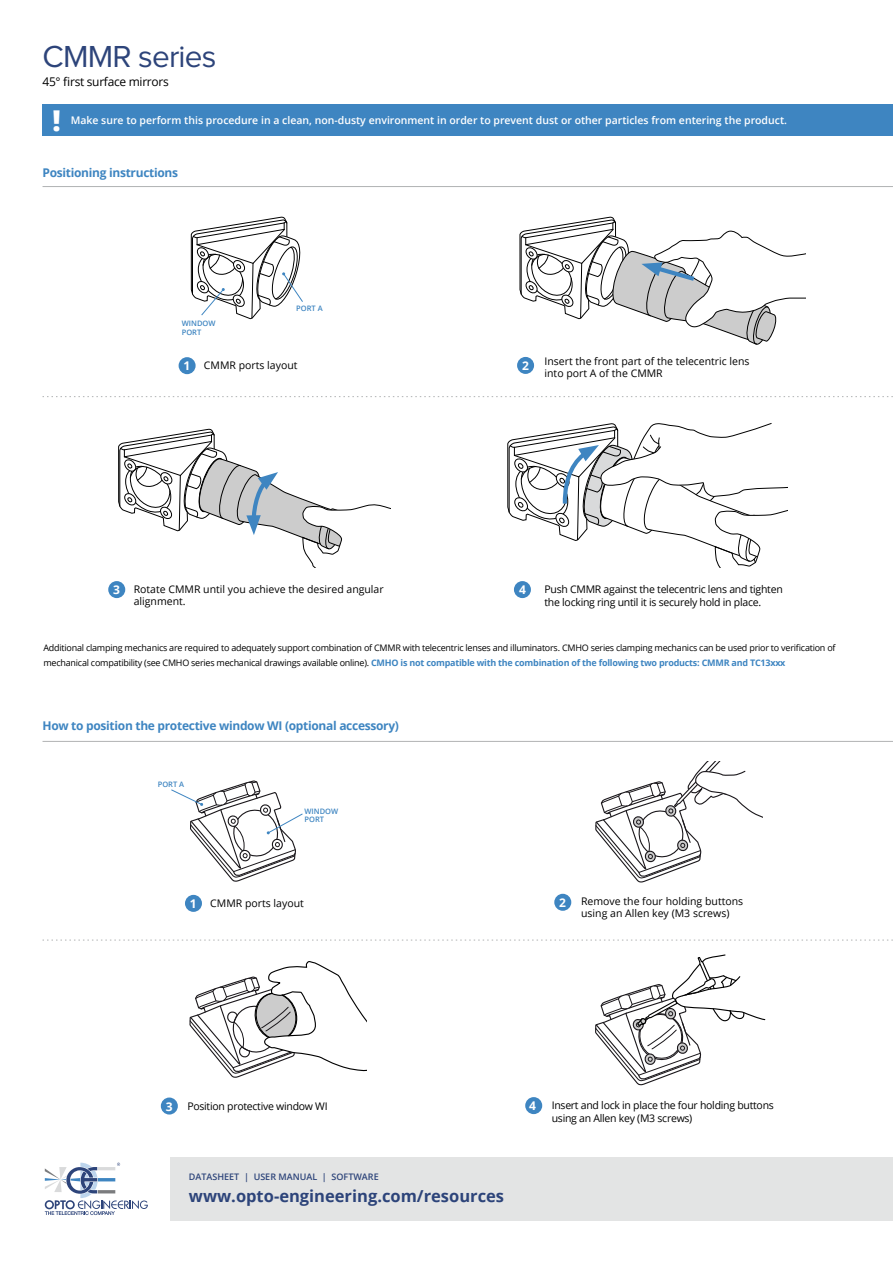
<style>
.page{position:relative;width:893px;height:1263px;background:#fff}
.page>*{position:absolute;margin:0;border:0;box-sizing:border-box;transform-origin:0 0}
.t1{font:31.5px "Proxima Nova";letter-spacing:-.025em;color:#2d447a}
.t2{font:800 28.65px "Open Sans";color:#fff}
.t3{font:700 16.5px "Open Sans";color:#2d447a}
.t4{font:700 12px "Open Sans";letter-spacing:-.025em;color:#3e85c1}
.t5{font:12px "Open Sans";letter-spacing:-.025em;color:#000}
.t6{font:700 12px "Open Sans";color:#fff}
.t7{font:10.5px/12px "Open Sans";color:#000}
.t8{font:10.5px/12.6px "Open Sans";letter-spacing:-.025em;color:#000}
.t9{font:600 10.5px "Open Sans";color:#fff}
.t10{font:9px/15px "Open Sans";letter-spacing:-.025em;color:#000}
.t11{font:600 9px "Open Sans";color:#2d447a}
.t12{font:600 7.5px/8.7px "Open Sans";color:#3e85c1}
.s1{font-weight:700;color:#3e85c1}
.s2{font-weight:700;font-size:12px;color:#fff}
</style>
<div class="page">
<div style="left:170px;top:1157px;width:723px;height:63px;background:#e3e4e4"></div>
<svg style="left:44px;top:1162px;width:104px;height:53px"></svg>
<div style="left:108px;top:581px;width:17px;height:17px;background:#3e85c1;border-radius:50%"></div>
<div style="left:517px;top:357px;width:17px;height:17px;background:#3e85c1;border-radius:50%"></div>
<div style="left:514px;top:581px;width:17px;height:17px;background:#3e85c1;border-radius:50%"></div>
<svg style="left:43px;top:396px;width:850px;height:1px"></svg>
<svg style="left:43px;top:940px;width:850px;height:1px"></svg>
<div style="left:179px;top:357px;width:17px;height:17px;background:#3e85c1;border-radius:50%"></div>
<div style="left:185px;top:895px;width:17px;height:17px;background:#3e85c1;border-radius:50%"></div>
<svg style="left:519px;top:216px;width:286px;height:129px"></svg>
<svg style="left:118px;top:428px;width:272px;height:140px"></svg>
<svg style="left:507px;top:423px;width:281px;height:145px"></svg>
<div style="left:43px;top:104px;width:850px;height:32px;background:#3e85c1"></div>
<hr style="left:43px;top:741px;width:850px;height:1px;background:#b1b3b4">
<hr style="left:43px;top:186px;width:850px;height:1px;background:#b1b3b4">
<svg style="left:189px;top:961px;width:177px;height:117px"></svg>
<svg style="left:595px;top:954px;width:171px;height:132px"></svg>
<svg style="left:595px;top:762px;width:167px;height:121px"></svg>
<div style="left:525px;top:1097px;width:17px;height:17px;background:#3e85c1;border-radius:50%"></div>
<div style="left:554px;top:894px;width:17px;height:17px;background:#3e85c1;border-radius:50%"></div>
<div style="left:161px;top:1097px;width:17px;height:17px;background:#3e85c1;border-radius:50%"></div>
<svg style="left:191px;top:216px;width:112px;height:104px"></svg>
<svg style="left:171px;top:780px;width:132px;height:102px"></svg>
<h1 class="t1" style="left:43px;top:43px;width:175px">CMMR series</h1>
<h3 class="t5" style="left:43px;top:74px;width:128px">45° first surface mirrors</h3>
<h2 class="t2" style="left:53px;top:99px;width:10px">!</h2>
<p class="t9" style="left:71px;top:113px;width:718px">Make sure to perform this procedure in a clean, non-dusty environment in order to prevent dust or other particles from entering the product.</p>
<h3 class="t4" style="left:43px;top:164px;width:137px">Positioning instructions</h3>
<p class="t12" style="left:182px;top:319px;width:35px">WINDOW<br>PORT</p>
<p class="t12" style="left:296px;top:304px;width:28px">PORT A</p>
<h3 class="t6" style="left:183px;top:357px;width:8px">1</h3>
<p class="t7" style="left:204px;top:359px;width:95px">CMMR ports layout</p>
<h3 class="t6" style="left:522px;top:357px;width:8px">2</h3>
<p class="t7" style="left:545px;top:355px;width:207px">Insert the front part of the telecentric lens into port A of the CMMR</p>
<h3 class="t6" style="left:113px;top:581px;width:8px">3</h3>
<h3 class="t6" style="left:519px;top:581px;width:8px">4</h3>
<p class="t7" style="left:134px;top:583px;width:252px">Rotate CMMR until you achieve the desired angular alignment.</p>
<p class="t8" style="left:544px;top:583px;width:240px">Push CMMR against the telecentric lens and tighten the locking ring until it is securely hold in place.</p>
<p class="t10" style="left:44px;top:640px;width:794px">Additional clamping mechanics are required to adequately support combination of CMMR with telecentric lenses and illuminators. CMHO series clamping mechanics can be used prior to verification of mechanical compatibility (see CMHO series mechanical drawings available online). <span class="s1">CMHO is not compatible with the combination of the following two products: CMMR and TC13xxx</span></p>
<h3 class="t4" style="left:43px;top:717px;width:358px">How to position the protective window WI (optional accessory)</h3>
<p class="t12" style="left:158px;top:779px;width:28px">PORT A</p>
<p class="t12" style="left:305px;top:806px;width:35px">WINDOW<br>PORT</p>
<h3 class="t6" style="left:190px;top:895px;width:8px">1</h3>
<p class="t7" style="left:210px;top:896px;width:95px">CMMR ports layout</p>
<h3 class="t6" style="left:559px;top:894px;width:8px">2</h3>
<p class="t7" style="left:581px;top:895px;width:164px">Remove the four holding buttons using an Allen key (M3 screws)</p>
<p class="t8" style="left:166px;top:1099px;width:164px"><span class="s2">3</span> Position protective window WI</p>
<p class="t11" style="left:189px;top:1170px;width:191px">DATASHEET | USER MANUAL | SOFTWARE</p>
<h3 class="t3" style="left:189px;top:1185px;width:317px">www.opto-engineering.com/resources</h3>
<h3 class="t6" style="left:529px;top:1097px;width:8px">4</h3>
<p class="t8" style="left:552px;top:1099px;width:224px">Insert and lock in place the four holding buttons using an Allen key (M3 screws)</p>
</div>
